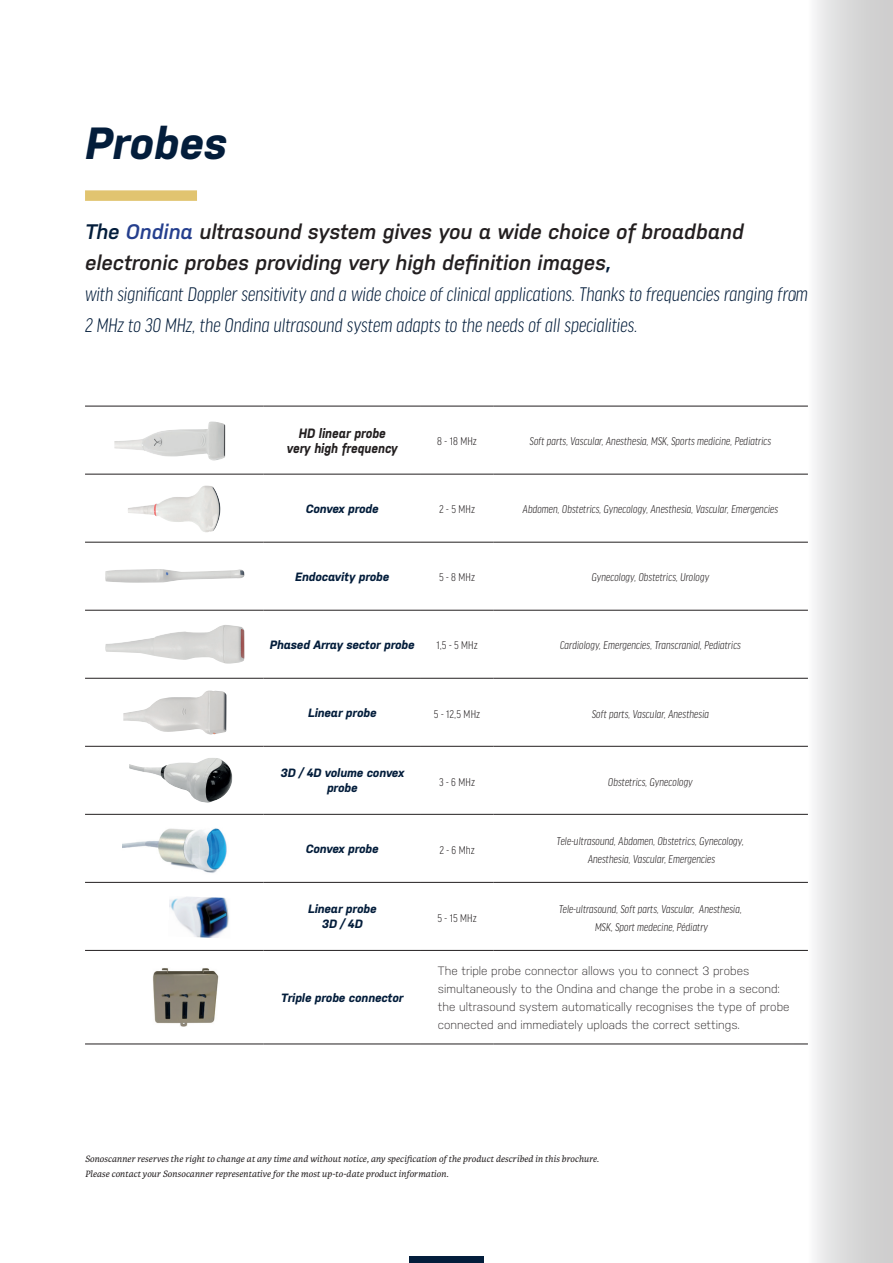
<style>
.page{position:relative;width:893px;height:1263px;background:#fff}
.page>*{position:absolute;margin:0;border:0;box-sizing:border-box;transform-origin:0 0}
.t1{font:italic 700 45px "Nudista";color:#031d3b}
.t2{font:italic 300 condensed 21px/31px "Good Headline Pro";letter-spacing:-.01em;color:#031d3b}
.t3{font:italic 600 21px/31px "Nudista";color:#231f20}
.t4{font:italic 700 13.5px/15px "Nudista";color:#231f20;text-align:center;scale:.9 1}
.t5{font:italic 300 condensed 12px/18px "Good Headline Pro";color:#231f20;text-align:center}
.t6{font:300 12px/18px "Nudista";color:#231f20}
.t7{font:italic 700 12px/15px "Nudista";letter-spacing:-.01em;color:#031d3b;text-align:center}
.t8{font:300 condensed 12px "Good Headline Pro";letter-spacing:.01em;color:#231f20}
.t9{font:italic 9.75px/15px "Karmina";color:#231f20}
.s1{color:#031d3b}
.s2{color:#253f8e}
</style>
<div class="page">
<div style="left:409px;top:1257px;width:75px;height:6px;background:#031d3b"></div>
<hr style="left:85px;top:406px;width:179px;height:1px;background:#231f20">
<hr style="left:264px;top:406px;width:157px;height:1px;background:#231f20">
<hr style="left:421px;top:406px;width:72px;height:1px;background:#231f20">
<hr style="left:493px;top:406px;width:315px;height:1px;background:#231f20">
<hr style="left:85px;top:474px;width:179px;height:1px;background:#231f20">
<hr style="left:264px;top:474px;width:157px;height:1px;background:#231f20">
<hr style="left:421px;top:474px;width:72px;height:1px;background:#231f20">
<hr style="left:493px;top:474px;width:315px;height:1px;background:#231f20">
<hr style="left:85px;top:542px;width:179px;height:1px;background:#231f20">
<hr style="left:264px;top:542px;width:157px;height:1px;background:#231f20">
<hr style="left:421px;top:542px;width:72px;height:1px;background:#231f20">
<hr style="left:493px;top:542px;width:315px;height:1px;background:#231f20">
<hr style="left:85px;top:610px;width:179px;height:1px;background:#231f20">
<hr style="left:264px;top:610px;width:157px;height:1px;background:#231f20">
<hr style="left:421px;top:610px;width:72px;height:1px;background:#231f20">
<hr style="left:493px;top:610px;width:315px;height:1px;background:#231f20">
<hr style="left:85px;top:678px;width:179px;height:1px;background:#231f20">
<hr style="left:264px;top:678px;width:157px;height:1px;background:#231f20">
<hr style="left:421px;top:678px;width:72px;height:1px;background:#231f20">
<hr style="left:493px;top:678px;width:315px;height:1px;background:#231f20">
<hr style="left:85px;top:746px;width:179px;height:1px;background:#231f20">
<hr style="left:264px;top:746px;width:157px;height:1px;background:#231f20">
<hr style="left:421px;top:746px;width:72px;height:1px;background:#231f20">
<hr style="left:493px;top:746px;width:315px;height:1px;background:#231f20">
<hr style="left:85px;top:814px;width:179px;height:1px;background:#231f20">
<hr style="left:264px;top:814px;width:157px;height:1px;background:#231f20">
<hr style="left:421px;top:814px;width:72px;height:1px;background:#231f20">
<hr style="left:493px;top:814px;width:315px;height:1px;background:#231f20">
<hr style="left:85px;top:882px;width:179px;height:1px;background:#231f20">
<hr style="left:264px;top:882px;width:157px;height:1px;background:#231f20">
<hr style="left:421px;top:882px;width:72px;height:1px;background:#231f20">
<hr style="left:493px;top:882px;width:315px;height:1px;background:#231f20">
<hr style="left:85px;top:950px;width:179px;height:1px;background:#231f20">
<hr style="left:264px;top:950px;width:157px;height:1px;background:#231f20">
<hr style="left:421px;top:950px;width:72px;height:1px;background:#231f20">
<hr style="left:493px;top:950px;width:315px;height:1px;background:#231f20">
<hr style="left:85px;top:1044px;width:179px;height:1px;background:#231f20">
<hr style="left:264px;top:1044px;width:157px;height:1px;background:#231f20">
<hr style="left:421px;top:1044px;width:72px;height:1px;background:#231f20">
<hr style="left:493px;top:1044px;width:315px;height:1px;background:#231f20">
<img style="left:114px;top:421px;width:111px;height:40px">
<img style="left:128px;top:485px;width:93px;height:47px">
<img style="left:105px;top:569px;width:140px;height:14px">
<img style="left:105px;top:625px;width:140px;height:39px">
<img style="left:123px;top:691px;width:104px;height:44px">
<img style="left:129px;top:758px;width:104px;height:45px">
<img style="left:122px;top:828px;width:105px;height:45px">
<img style="left:169px;top:897px;width:60px;height:41px">
<img style="left:153px;top:968px;width:66px;height:59px">
<div style="left:85px;top:190px;width:112px;height:11px;background:#e1c470"></div>
<div style="left:794px;top:0;width:99px;height:1263px;background:linear-gradient(to right,#fdfdfe,#c5c5c5)"></div>
<h1 class="t1" style="left:85px;top:110px;width:143px">Probes</h1>
<h2 class="t3" style="left:85px;top:214px;width:660px"><span class="s1">The</span> <span class="s2">Ondina</span> ultrasound system gives you a wide choice of broadband electronic probes providing very high definition images<span class="s1">,</span></h2>
<h2 class="t2" style="left:85px;top:279px;width:725px">with significant Doppler sensitivity and a wide choice of clinical applications. Thanks to frequencies ranging from<br>2 MHz to 30 MHz, the Ondina ultrasound system adapts to the needs of all specialities.</h2>
<p class="t4" style="left:287px;top:424px;width:125px">HD linear probe very high frequency</p>
<p class="t8" style="left:437px;top:436px;width:41px">8 - 18 MHz</p>
<p class="t5" style="left:530px;top:433px;width:243px">Soft parts, Vascular, Anesthesia, MSK, Sports medicine, Pediatrics</p>
<p class="t7" style="left:306px;top:500px;width:74px">Convex prode</p>
<p class="t8" style="left:439px;top:504px;width:38px">2 - 5 MHz</p>
<p class="t5" style="left:523px;top:501px;width:257px">Abdomen, Obstetrics, Gynecology, Anesthesia, Vascular, Emergencies</p>
<p class="t7" style="left:295px;top:568px;width:96px">Endocavity probe</p>
<p class="t8" style="left:439px;top:572px;width:38px">5 - 8 MHz</p>
<p class="t5" style="left:592px;top:569px;width:119px">Gynecology, Obstetrics, Urology</p>
<p class="t7" style="left:270px;top:636px;width:146px">Phased Array sector probe</p>
<p class="t8" style="left:436px;top:640px;width:43px">1,5 - 5 MHz</p>
<p class="t5" style="left:560px;top:637px;width:183px">Cardiology, Emergencies, Transcranial, Pediatrics</p>
<p class="t7" style="left:308px;top:704px;width:70px">Linear probe</p>
<p class="t8" style="left:434px;top:708px;width:48px">5 - 12,5 MHz</p>
<p class="t5" style="left:592px;top:705px;width:119px">Soft parts, Vascular, Anesthesia</p>
<p class="t7" style="left:280px;top:764px;width:125px">3D / 4D volume convex probe</p>
<p class="t8" style="left:439px;top:776px;width:38px">3 - 6 MHz</p>
<p class="t5" style="left:608px;top:773px;width:86px">Obstetrics, Gynecology</p>
<p class="t7" style="left:306px;top:840px;width:74px">Convex probe</p>
<p class="t8" style="left:439px;top:844px;width:37px">2 - 6 Mhz</p>
<p class="t5" style="left:557px;top:832px;width:189px">Tele-ultrasound, Abdomen, Obstetrics, Gynecology,<br>Anesthesia, Vascular, Emergencies</p>
<p class="t7" style="left:308px;top:900px;width:70px">Linear probe<br>3D / 4D</p>
<p class="t8" style="left:437px;top:912px;width:41px">5 - 15 MHz</p>
<p class="t5" style="left:559px;top:900px;width:185px">Tele-ultrasound, Soft parts, Vascular, Anesthesia,<br>MSK, Sport medecine, Pédiatry</p>
<p class="t7" style="left:281px;top:989px;width:124px">Triple probe connector</p>
<p class="t6" style="left:438px;top:960px;width:353px">The triple probe connector allows you to connect 3 probes simultaneously to the Ondina and change the probe in a second: the ultrasound system automatically recognises the type of probe connected and immediately uploads the correct settings.</p>
<p class="t9" style="left:85px;top:1151px;width:515px">Sonoscanner reserves the right to change at any time and without notice, any specification of the product described in this brochure.<br>Please contact your Sonsocanner representative for the most up-to-date product information.</p>
</div>
